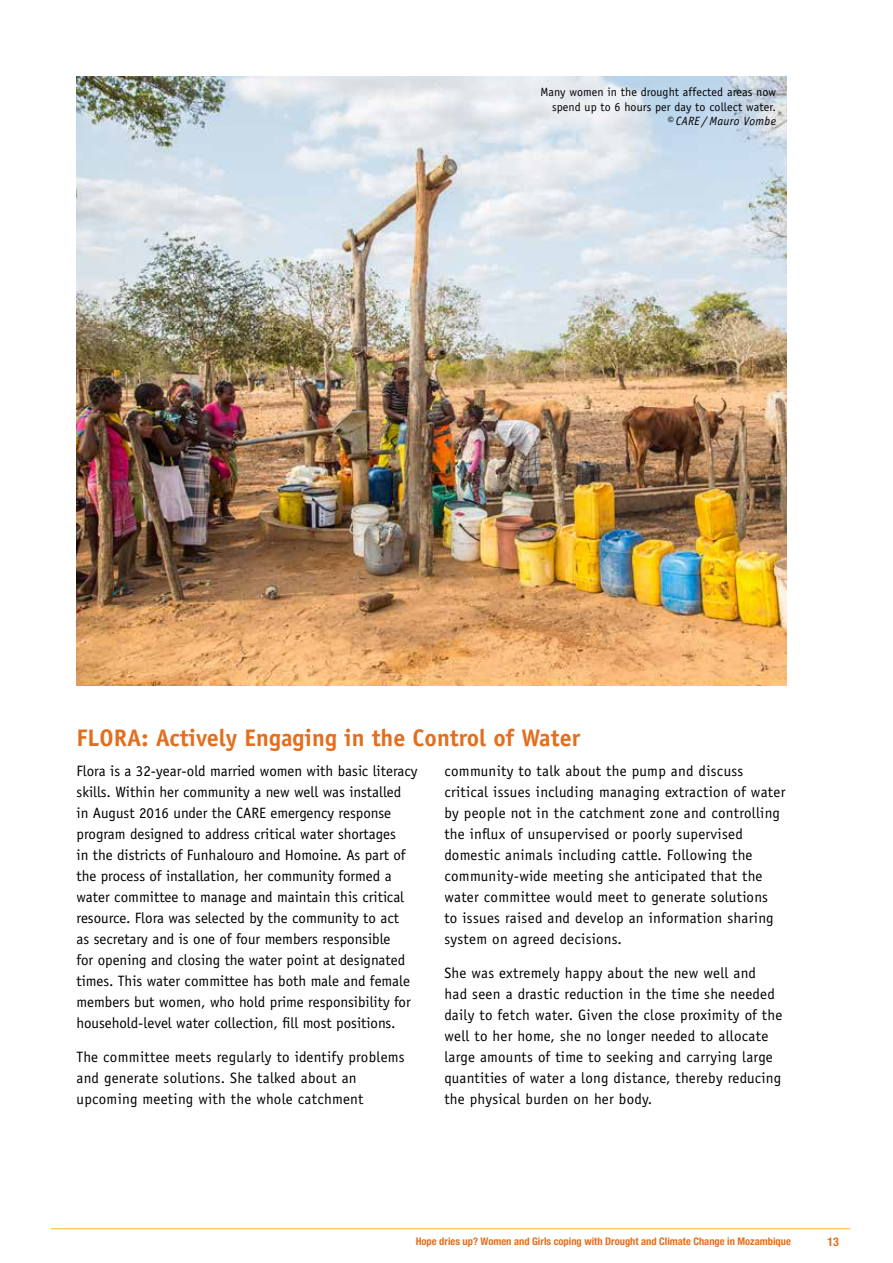
<style>
.page{position:relative;width:893px;height:1263px;background:#fff}
.page>*{position:absolute;margin:0;border:0;box-sizing:border-box;transform-origin:0 0}
.t1{font:700 24px "Officina Sans";color:#e36f1e}
.t2{font:15px/21px "Officina Sans";letter-spacing:.02em;color:#000}
.t3{font:15px/21px "Officina Sans";color:#000}
.t4{font:12px/14.4px "Officina Sans";letter-spacing:.01em;color:#000;text-align:right}
.t5{font:italic 12px "Officina Sans";letter-spacing:.025em;color:#000}
.t6{font:700 condensed 12px "Helvetica Neue LT Std";color:#e36f1e}
.t7{font:700 condensed 10.5px "Helvetica Neue LT Std";color:#e36f1e}
</style>
<div class="page">
<img style="left:77px;top:77px;width:710px;height:608px">
<hr style="left:51px;top:1228px;width:799px;height:1px;background:#fdb924">
<p class="t4" style="left:540px;top:85px;width:237px">Many women in the drought affected areas now spend up to 6 hours per day to collect water.</p>
<p class="t5" style="left:667px;top:114px;width:110px">© CARE / Mauro Vombe</p>
<h1 class="t1" style="left:77px;top:723px;width:505px">FLORA: Actively Engaging in the Control of Water</h1>
<p class="t3" style="left:77px;top:760px;width:342px">Flora is a 32-year-old married women with basic literacy skills. Within her community a new well was installed<br>in August 2016 under the CARE emergency response program designed to address critical water shortages<br>in the districts of Funhalouro and Homoine. As part of the process of installation, her community formed a water committee to manage and maintain this critical resource. Flora was selected by the community to act<br>as secretary and is one of four members responsible<br>for opening and closing the water point at designated times. This water committee has both male and female members but women, who hold prime responsibility for household-level water collection, fill most positions.</p>
<p class="t2" style="left:77px;top:1046px;width:330px">The committee meets regularly to identify problems and generate solutions. She talked about an upcoming meeting with the whole catchment</p>
<p class="t2" style="left:444px;top:760px;width:343px">community to talk about the pump and discuss critical issues including managing extraction of water by people not in the catchment zone and controlling the influx of unsupervised or poorly supervised domestic animals including cattle. Following the community-wide meeting she anticipated that the water committee would meet to generate solutions<br>to issues raised and develop an information sharing system on agreed decisions.</p>
<p class="t2" style="left:444px;top:962px;width:339px">She was extremely happy about the new well and had seen a drastic reduction in the time she needed daily to fetch water. Given the close proximity of the well to her home, she no longer needed to allocate large amounts of time to seeking and carrying large quantities of water a long distance, thereby reducing the physical burden on her body.</p>
<p class="t7" style="left:416px;top:1235px;width:377px">Hope dries up? Women and Girls coping with Drought and Climate Change in Mozambique</p>
<p class="t6" style="left:827px;top:1234px;width:13px">13</p>
</div>
